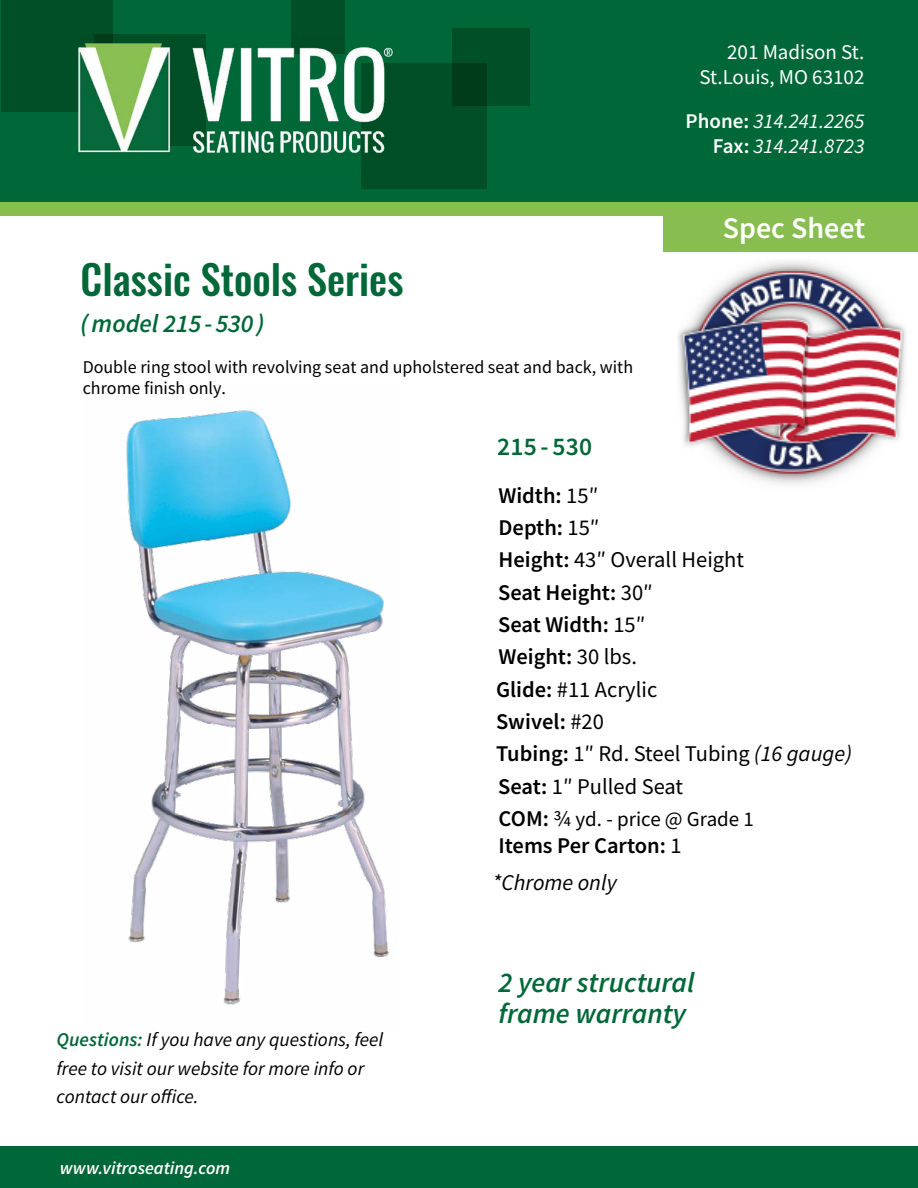
<style>
.page{position:relative;width:918px;height:1188px;background:#fff}
.page>*{position:absolute;margin:0;border:0;box-sizing:border-box;transform-origin:0 0}
.t1{font:500 40.5px "Oswald";color:#006838}
.t2{font:600 30px "Source Sans Pro";color:#fff}
.t3{font:italic 600 28.5px/31.5px "Source Sans Pro";color:#006838}
.t4{font:italic 600 25.5px "Source Sans Pro";color:#006838}
.t5{font:600 25.5px "Source Sans Pro";letter-spacing:.01em;color:#006838}
.t6{font:22.5px/32.2px "Source Sans Pro";color:#000}
.t7{font:600 22.5px/36.8px "Source Sans Pro";color:#000}
.t8{font:italic 21px/25.2px "Source Sans Pro";color:#fff;text-align:right}
.t9{font:21px/25.2px "Source Sans Pro";color:#fff;text-align:right}
.t10{font:21px "Source Sans Pro";color:#000}
.t11{font:italic 19.5px/28.5px "Source Sans Pro";color:#000}
.t12{font:18px/21.6px "Source Sans Pro";color:#000}
.t13{font:italic 600 18px "Source Sans Pro";color:#fff}
.s1{font-weight:600;font-style:normal}
.s2{font-weight:600}
.s3{font-style:italic}
.s4{font-weight:600;font-size:22.5px}
.s5{font-size:22.5px}
.s6{font-weight:400}
.s7{font-weight:400;font-style:italic}
.s8{font-weight:600;color:#006838}
</style>
<div class="page">
<img style="left:678px;top:261px;width:228px;height:223px">
<div style="left:1px;top:0;width:917px;height:205px;background:#006838"></div>
<div style="left:1px;top:0;width:111px;height:112px;background:#004f26"></div>
<div style="left:291px;top:0;width:54px;height:54px;background:#004f26"></div>
<div style="left:361px;top:63px;width:126px;height:126px;background:#004f26"></div>
<div style="left:453px;top:29px;width:77px;height:77px;background:linear-gradient(to right,#00421e,#005228)"></div>
<div style="left:1px;top:202px;width:917px;height:14px;background:#88bd50"></div>
<div style="left:1px;top:1147px;width:917px;height:41px;background:#006838"></div>
<div style="left:663px;top:204px;width:255px;height:48px;background:#88bd50"></div>
<img style="left:126px;top:410px;width:264px;height:595px">
<img style="left:78px;top:35px;width:315px;height:118px">
<p class="t9" style="left:700px;top:40px;width:166px">201 Madison St.<br>St.Louis, MO 63102</p>
<p class="t8" style="left:686px;top:108px;width:180px"><span class="s1">Phone:</span> 314.241.2265<br><span class="s1">Fax:</span> 314.241.8723</p>
<h1 class="t1" style="left:81px;top:251px;width:324px">Classic Stools Series</h1>
<p class="t4" style="left:81px;top:307px;width:186px">(model 215 - 530 )</p>
<p class="t12" style="left:83px;top:356px;width:552px">Double ring stool with revolving seat and upholstered seat and back, with chrome finish only.</p>
<h2 class="t2" style="left:723px;top:208px;width:144px">Spec Sheet</h2>
<p class="t5" style="left:497px;top:430px;width:97px">215 - 530</p>
<p class="t6" style="left:496px;top:479px;width:357px"><span class="s2">Width:</span> 15″<br><span class="s2">Depth:</span> 15″<br><span class="s2">Height:</span> 43″ Overall Height<br><span class="s2">Seat Height:</span> 30″<br><span class="s2">Seat Width:</span> 15″<br><span class="s2">Weight:</span> 30 lbs.<br><span class="s2">Glide:</span> #11 Acrylic<br><span class="s2">Swivel:</span> #20<br><span class="s2">Tubing:</span> 1″ Rd. Steel Tubing <span class="s3">(16 gauge)<br></span><span class="s2">Seat:</span> 1″ Pulled Seat</p>
<p class="t10" style="left:499px;top:805px;width:257px"><span class="s4">COM:</span> <span class="s5">¾</span> yd. - price @ Grade 1</p>
<p class="t7" style="left:492px;top:827px;width:191px">Items Per Carton: <span class="s6">1 </span><span class="s7">*Chrome only</span></p>
<p class="t11" style="left:57px;top:1025px;width:328px"><span class="s8">Questions:</span> If you have any questions, feel free to visit our website for more info or contact our office.</p>
<p class="t13" style="left:60px;top:1156px;width:172px">www.vitroseating.com</p>
<p class="t3" style="left:499px;top:966px;width:197px">2 year structural frame warranty</p>
</div>
